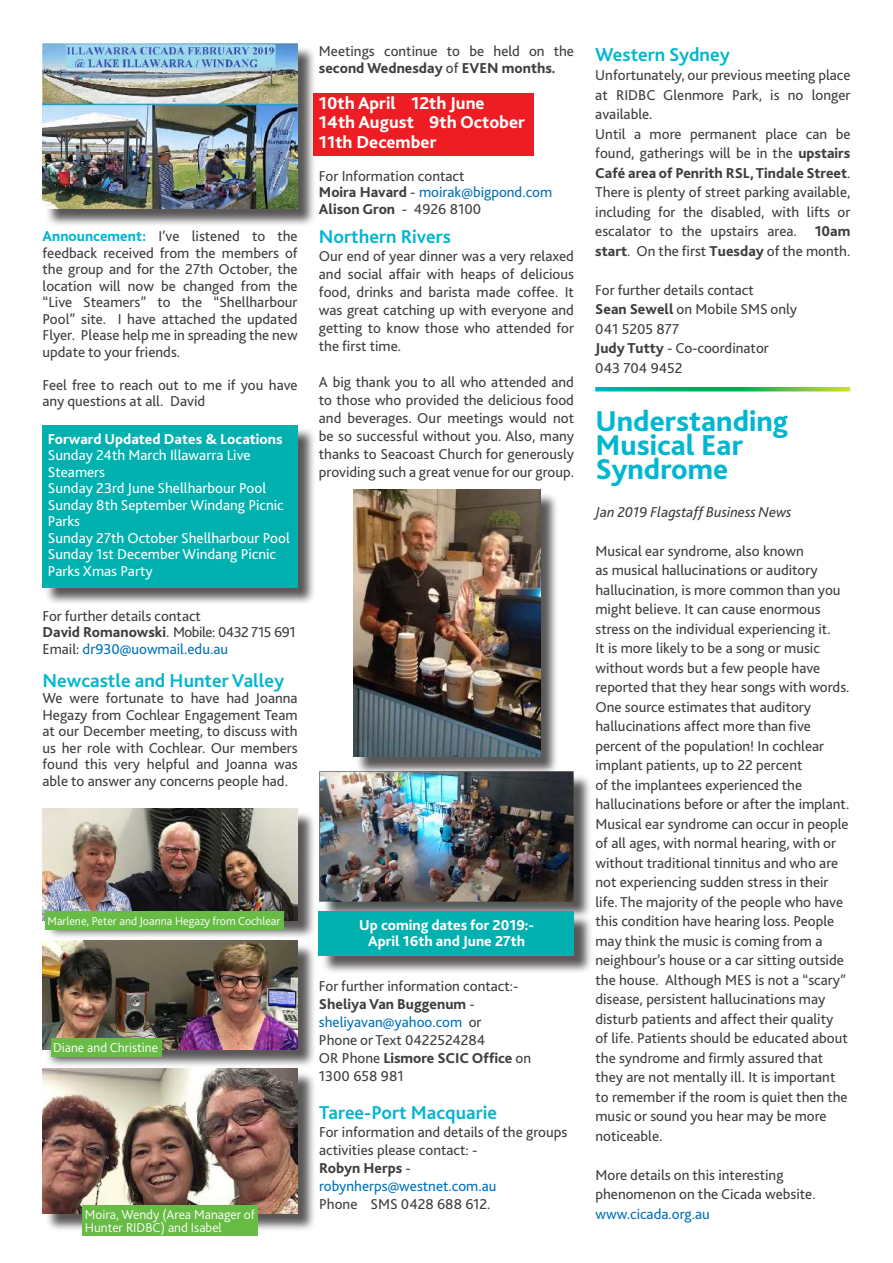
<style>
.page{position:relative;width:893px;height:1263px;background:#fff}
.page>*{position:absolute;margin:0;border:0;box-sizing:border-box;transform-origin:0 0}
.t1{font:800 30px/24px "Bliss 2";color:#00b6d1}
.t2{font:700 19.5px "Bliss 2";color:#00b6d1}
.t3{font:800 18px/19.5px "Bliss 2";color:#fff}
.t4{font:15px/19.5px "Bliss 2";color:#3e3e3f}
.t5{font:15px/16.5px "Bliss 2";color:#fff}
.t6{font:800 15px/16.5px "Bliss 2";color:#fff;text-align:center}
.t7{font:italic 15px "Bliss 2";color:#3e3e3f}
.t8{font:15px "Bliss 2";color:#0072bc}
.t9{font:300 13.5px/13.5px "Bliss 2";color:#fff}
.t10{font:300 12px "Bliss 2";color:#fff}
.s1{font-weight:800;color:#00b6d1}
.s2{font-weight:800}
.s3{color:#0072bc}
</style>
<div class="page">
<div style="left:314px;top:94px;width:220px;height:62px;background:#ee1d23"></div>
<div style="left:45px;top:427px;width:272px;height:179px;background:#231f20;opacity:.75"></div>
<div style="left:43px;top:425px;width:255px;height:162px;background:#00b1b0"></div>
<svg style="left:595px;top:387px;width:255px;height:4px"></svg>
<div style="left:45px;top:45px;width:272px;height:182px;background:#231f20;opacity:.75"></div>
<img style="left:43px;top:43px;width:255px;height:165px">
<div style="left:45px;top:811px;width:271px;height:128px;background:#231f20;opacity:.75"></div>
<img style="left:43px;top:809px;width:255px;height:111px">
<div style="left:45px;top:911px;width:239px;height:18px;background:#68bc45"></div>
<div style="left:45px;top:943px;width:271px;height:125px;background:#231f20;opacity:.75"></div>
<img style="left:43px;top:941px;width:255px;height:108px">
<div style="left:51px;top:1039px;width:111px;height:18px;background:#68bc45"></div>
<div style="left:45px;top:1071px;width:271px;height:161px;background:#231f20;opacity:.75"></div>
<img style="left:43px;top:1068px;width:255px;height:145px">
<div style="left:82px;top:1206px;width:176px;height:30px;background:#68bc45"></div>
<div style="left:322px;top:775px;width:270px;height:144px;background:#231f20;opacity:.75"></div>
<img style="left:319px;top:772px;width:255px;height:129px">
<div style="left:356px;top:492px;width:203px;height:283px;background:#231f20;opacity:.75"></div>
<img style="left:353px;top:490px;width:187px;height:267px">
<div style="left:321px;top:913px;width:272px;height:62px;background:#231f20;opacity:.75"></div>
<div style="left:319px;top:911px;width:255px;height:45px;background:#00b1b0"></div>
<p class="t4" style="left:43px;top:227px;width:257px;line-height:16.5px;text-align:justify"><span class="s1">Announcement:</span> I’ve listened to the feedback received from the members of the group and for the 27th October, the location will now be changed from the “Live Steamers” to the “Shellharbour Pool” site. I have attached the updated Flyer. Please help me in spreading the new update to your friends.</p>
<p class="t4" style="left:43px;top:376px;width:257px;line-height:16.5px">Feel free to reach out to me if you have any questions at all. David</p>
<p class="t6" style="left:48px;top:430px;width:236px">Forward Updated Dates &amp; Locations</p>
<p class="t5" style="left:48px;top:446px;width:243px">Sunday 24th March Illawarra Live<br>Steamers<br>Sunday 23rd June Shellharbour Pool<br>Sunday 8th September Windang Picnic<br>Parks<br>Sunday 27th October Shellharbour Pool<br>Sunday 1st December Windang Picnic<br>Parks Xmas Party</p>
<p class="t4" style="left:43px;top:607px;width:255px;line-height:16.5px">For further details contact<br><span class="s2">David Romanowski</span>. Mobile: 0432 715 691<br>Email: <span class="s3">dr930@uowmail.edu.au</span></p>
<h2 class="t2" style="left:43px;top:668px;width:243px">Newcastle and Hunter Valley</h2>
<p class="t4" style="left:43px;top:689px;width:257px;line-height:16.5px;text-align:justify">We were fortunate to have had Joanna Hegazy from Cochlear Engagement Team at our December meeting, to discuss with us her role with Cochlear. Our members found this very helpful and Joanna was able to answer any concerns people had.</p>
<p class="t10" style="left:48px;top:913px;width:234px">Marlene, Peter and Joanna Hegazy from Cochlear</p>
<p class="t9" style="left:53px;top:1040px;width:106px">Diane and Christine</p>
<p class="t9" style="left:85px;top:1207px;width:172px">Moira, Wendy (Area Manager of<br>Hunter RIDBC) and Isabel</p>
<p class="t4" style="left:319px;top:42px;width:257px;line-height:16.5px">Meetings continue to be held on the <span class="s2">second Wednesday</span> of <span class="s2">EVEN months.</span></p>
<p class="t3" style="left:319px;top:92px;width:208px">10th April 12th June<br>14th August 9th October<br>11th December</p>
<p class="t4" style="left:319px;top:167px;width:235px;line-height:16.5px">For Information contact<br><span class="s2">Moira Havard</span> - <span class="s3">moirak@bigpond.com<br></span><span class="s2">Alison Gron</span> - 4926 8100</p>
<h2 class="t2" style="left:319px;top:224px;width:134px">Northern Rivers</h2>
<p class="t4" style="left:319px;top:247px;width:257px;line-height:18px;text-align:justify">Our end of year dinner was a very relaxed and social affair with heaps of delicious food, drinks and barista made coffee. It was great catching up with everyone and getting to know those who attended for the first time.</p>
<p class="t4" style="left:319px;top:373px;width:257px;line-height:18px;text-align:justify">A big thank you to all who attended and to those who provided the delicious food and beverages. Our meetings would not be so successful without you. Also, many thanks to Seacoast Church for generously providing such a great venue for our group.</p>
<p class="t6" style="left:359px;top:916px;width:176px">Up coming dates for 2019:-<br>April 16th and June 27th</p>
<p class="t4" style="left:319px;top:976px;width:214px;line-height:18px">For further information contact:-<br><span class="s2">Sheliya Van Buggenum</span> - <span class="s3">sheliyavan@yahoo.com</span> or<br>Phone or Text 0422524284<br>OR Phone <span class="s2">Lismore SCIC Office</span> on<br>1300 658 981</p>
<h2 class="t2" style="left:319px;top:1100px;width:179px">Taree-Port Macquarie</h2>
<p class="t4" style="left:319px;top:1122px;width:250px;line-height:18px">For information and details of the groups activities please contact: -<br><span class="s2">Robyn Herps</span> - <span class="s3">robynherps@westnet.com.au</span></p>
<p class="t4" style="left:319px;top:1194px;width:173px">Phone SMS 0428 688 612.</p>
<h2 class="t2" style="left:595px;top:42px;width:136px">Western Sydney</h2>
<p class="t4" style="left:595px;top:65px;width:257px">Unfortunately, our previous meeting place at RIDBC Glenmore Park, is no longer available.<br>Until a more permanent place can be found, gatherings will be in the <span class="s2">upstairs Café area of Penrith RSL, Tindale Street</span>.<br>There is plenty of street parking available, including for the disabled, with lifts or escalator to the upstairs area. <span class="s2">10am start</span>. On the first <span class="s2">Tuesday</span> of the month.</p>
<p class="t4" style="left:595px;top:279px;width:203px">For further details contact<br><span class="s2">Sean Sewell</span> on Mobile SMS only<br>041 5205 877<br><span class="s2">Judy Tutty</span> - Co-coordinator<br>043 704 9452</p>
<h1 class="t1" style="left:595px;top:408px;width:194px">Understanding<br>Musical Ear<br>Syndrome</h1>
<p class="t7" style="left:595px;top:502px;width:198px">Jan 2019 Flagstaff Business News</p>
<p class="t4" style="left:595px;top:541px;width:256px">Musical ear syndrome, also known<br>as musical hallucinations or auditory hallucination, is more common than you might believe. It can cause enormous stress on the individual experiencing it.<br>It is more likely to be a song or music without words but a few people have reported that they hear songs with words.<br>One source estimates that auditory hallucinations affect more than five percent of the population! In cochlear implant patients, up to 22 percent<br>of the implantees experienced the hallucinations before or after the implant.<br>Musical ear syndrome can occur in people of all ages, with normal hearing, with or without traditional tinnitus and who are not experiencing sudden stress in their life. The majority of the people who have this condition have hearing loss. People may think the music is coming from a neighbour’s house or a car sitting outside the house. Although MES is not a “scary” disease, persistent hallucinations may disturb patients and affect their quality of life. Patients should be educated about the syndrome and firmly assured that they are not mentally ill. It is important to remember if the room is quiet then the music or sound you hear may be more noticeable.</p>
<p class="t4" style="left:595px;top:1165px;width:222px">More details on this interesting phenomenon on the Cicada website.</p>
<p class="t8" style="left:595px;top:1204px;width:116px">www.cicada.org.au</p>
</div>
